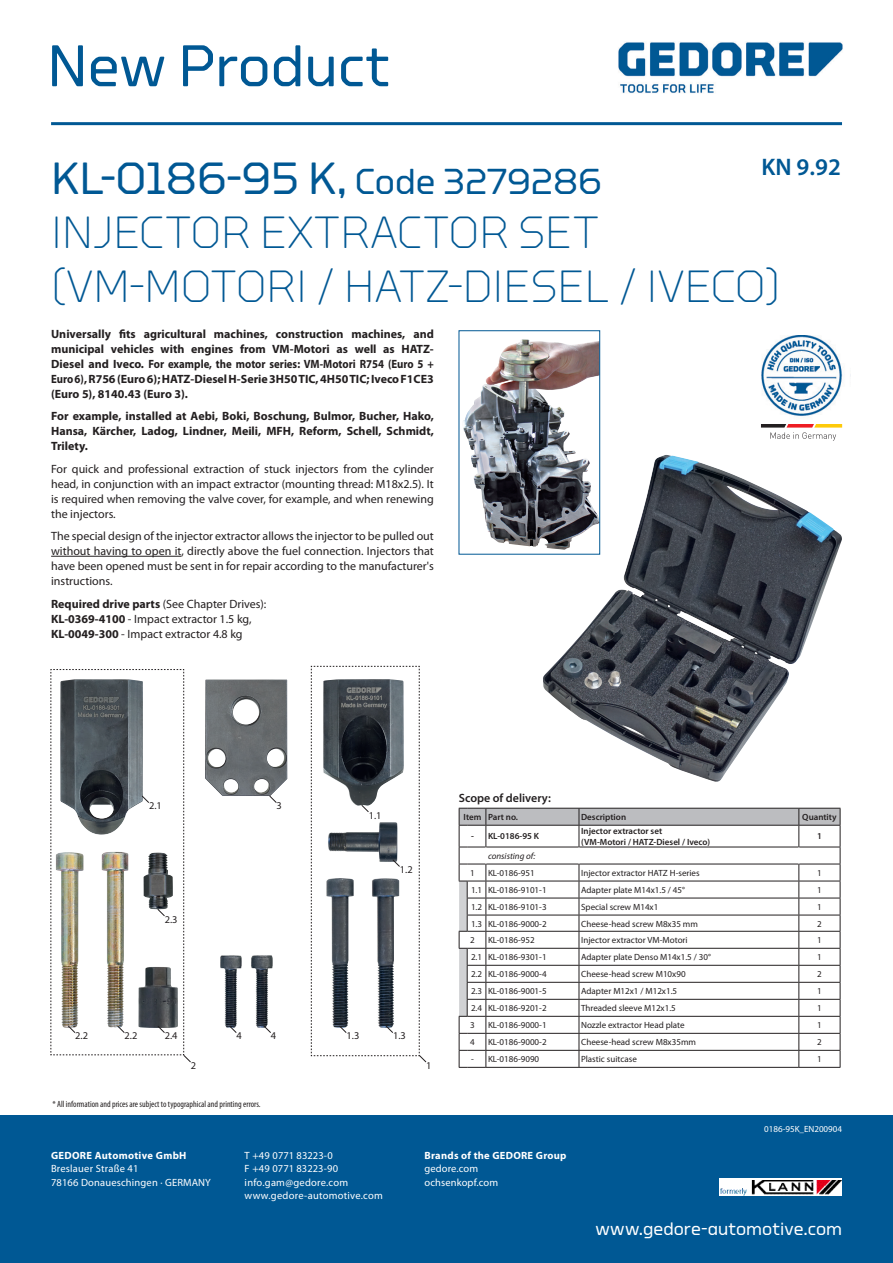
<style>
.page{position:relative;width:893px;height:1263px;background:#fff}
.page>*{position:absolute;margin:0;border:0;box-sizing:border-box;transform-origin:0 0}
.t1{font:58.5px "GEDORE Type";color:#005894}
.t2{font:300 45px/54px "GEDORE Type";color:#005894}
.t3{font:600 24px "Myriad Pro";color:#005894}
.t4{font:18px "GEDORE Type";color:#fff}
.t5{font:12px/15px "Myriad Pro";color:#231f20;text-align:justify}
.t6{font:700 12px/15px "Myriad Pro";color:#231f20;text-align:justify}
.t7{font:600 12px "Myriad Pro";color:#231f20}
.t8{font:10.5px/13.5px "Myriad Pro";letter-spacing:.015em;color:#fff}
.t9{font:700 10.5px "Myriad Pro";letter-spacing:.025em;color:#fff}
.t10{font:10.35px "Myriad Pro";color:#231f20}
.t11{font:9px "Myriad Pro";color:#231f20}
.t12{font:600 9px/10.8px "Myriad Pro";color:#231f20}
.t13{font:condensed 9px "Myriad Pro";color:#231f20}
.t14{font:9px "Myriad Pro";color:#fff}
.t15{font:italic 9px "Myriad Pro";color:#231f20}
.s1{font-weight:400}
.s2{font-weight:400;font-size:36px}
.s3{font-weight:700}
</style>
<div class="page">
<img style="left:618px;top:42px;width:225px;height:51px">
<div style="left:0;top:1115px;width:893px;height:148px;background:#005894"></div>
<hr style="left:51px;top:122px;width:791px;height:3px;background:#005894">
<div style="left:719px;top:1178px;width:123px;height:18px;background:#fff"></div>
<img style="left:720px;top:1180px;width:121px;height:16px">
<img style="left:543px;top:455px;width:299px;height:327px">
<hr style="left:51px;top:556px;width:130px;height:1px;background:#231f20">
<svg style="left:761px;top:424px;width:81px;height:17px"></svg>
<img style="left:761px;top:336px;width:82px;height:80px">
<svg style="left:459px;top:808px;width:382px;height:260px"></svg>
<img style="left:463px;top:339px;width:107px;height:211px">
<div style="left:459px;top:330px;width:141px;height:224px;border:1px solid #005894"></div>
<img style="left:205px;top:679px;width:106px;height:158px">
<svg style="left:268px;top:795px;width:10px;height:9px"></svg>
<svg style="left:263px;top:1025px;width:8px;height:8px"></svg>
<svg style="left:228px;top:1025px;width:9px;height:8px"></svg>
<svg style="left:51px;top:669px;width:140px;height:394px"></svg>
<svg style="left:311px;top:666px;width:116px;height:397px"></svg>
<h1 class="t1" style="left:47px;top:33px;width:345px">New Product</h1>
<h3 class="t3" style="left:761px;top:152px;width:81px">KN 9.92</h3>
<h2 class="t2" style="left:51px;top:150px;width:731px"><span class="s1">KL-0186-95 K,</span> <span class="s2">Code 3279286<br></span>INJECTOR EXTRACTOR SET (VM-MOTORI / HATZ-DIESEL / IVECO)</h2>
<p class="t6" style="left:51px;top:326px;width:384px">Universally fits agricultural machines, construction machines, and municipal vehicles with engines from VM-Motori as well as HATZ-Diesel and Iveco. For example, the motor series: VM-Motori R754 (Euro 5 + Euro 6), R756 (Euro 6); HATZ-Diesel H-Serie 3H50 TIC, 4H50 TIC; Iveco F1CE3 (Euro 5), 8140.43 (Euro 3).</p>
<p class="t6" style="left:51px;top:408px;width:384px">For example, installed at Aebi, Boki, Boschung, Bulmor, Bucher, Hako, Hansa, Kärcher, Ladog, Lindner, Meili, MFH, Reform, Schell, Schmidt, Trilety.</p>
<p class="t5" style="left:51px;top:461px;width:384px">For quick and professional extraction of stuck injectors from the cylinder head, in conjunction with an impact extractor (mounting thread: M18x2.5). It is required when removing the valve cover, for example, and when renewing the injectors.</p>
<p class="t5" style="left:51px;top:528px;width:384px">The special design of the injector extractor allows the injector to be pulled out without having to open it, directly above the fuel connection. Injectors that have been opened must be sent in for repair according to the manufacturer's instructions.</p>
<p class="t5" style="left:51px;top:596px;width:217px;text-align:left"><span class="s3">Required drive parts</span> (See Chapter Drives):<br><span class="s3">KL-0369-4100</span> - Impact extractor 1.5 kg,<br><span class="s3">KL-0049-300</span> - Impact extractor 4.8 kg</p>
<p class="t10" style="left:149px;top:799px;width:14px">2.1</p>
<p class="t10" style="left:165px;top:913px;width:14px">2.3</p>
<p class="t10" style="left:277px;top:799px;width:7px">3</p>
<p class="t10" style="left:369px;top:809px;width:14px">1.1</p>
<p class="t10" style="left:400px;top:863px;width:14px">1.2</p>
<p class="t10" style="left:75px;top:1029px;width:14px">2.2</p>
<p class="t10" style="left:125px;top:1029px;width:14px">2.2</p>
<p class="t10" style="left:165px;top:1029px;width:14px">2.4</p>
<p class="t10" style="left:237px;top:1029px;width:7px">4</p>
<p class="t10" style="left:271px;top:1029px;width:7px">4</p>
<p class="t10" style="left:347px;top:1029px;width:14px">1.3</p>
<p class="t10" style="left:393px;top:1029px;width:14px">1.3</p>
<p class="t10" style="left:191px;top:1059px;width:7px">2</p>
<p class="t10" style="left:426px;top:1059px;width:7px">1</p>
<p class="t13" style="left:52px;top:1099px;width:210px">* All information and prices are subject to typographical and printing errors.</p>
<p class="t7" style="left:459px;top:790px;width:94px">Scope of delivery:</p>
<p class="t12" style="left:464px;top:811px;width:56px">Item Part no.</p>
<p class="t12" style="left:581px;top:811px;width:47px">Description</p>
<p class="t12" style="left:802px;top:811px;width:36px">Quantity</p>
<p class="t12" style="left:471px;top:831px;width:70px">- KL-0186-95 K</p>
<p class="t12" style="left:581px;top:825px;width:131px">Injector extractor set<br>(VM-Motori / HATZ-Diesel / Iveco)</p>
<p class="t12" style="left:817px;top:831px;width:6px">1</p>
<p class="t15" style="left:488px;top:850px;width:49px">consisting of:</p>
<p class="t11" style="left:470px;top:867px;width:6px">1</p>
<p class="t11" style="left:488px;top:867px;width:48px">KL-0186-951</p>
<p class="t11" style="left:581px;top:867px;width:120px">Injector extractor HATZ H-series</p>
<p class="t11" style="left:817px;top:867px;width:6px">1</p>
<p class="t11" style="left:471px;top:884px;width:77px">1.1 KL-0186-9101-1</p>
<p class="t11" style="left:581px;top:884px;width:105px">Adapter plate M14x1.5 / 45°</p>
<p class="t11" style="left:817px;top:884px;width:6px">1</p>
<p class="t11" style="left:471px;top:901px;width:77px">1.2 KL-0186-9101-3</p>
<p class="t11" style="left:581px;top:901px;width:79px">Special screw M14x1</p>
<p class="t11" style="left:817px;top:901px;width:6px">1</p>
<p class="t11" style="left:471px;top:918px;width:77px">1.3 KL-0186-9000-2</p>
<p class="t11" style="left:581px;top:918px;width:118px">Cheese-head screw M8x35 mm</p>
<p class="t11" style="left:817px;top:918px;width:6px">2</p>
<p class="t11" style="left:470px;top:934px;width:6px">2</p>
<p class="t11" style="left:488px;top:934px;width:48px">KL-0186-952</p>
<p class="t11" style="left:581px;top:934px;width:108px">Injector extractor VM-Motori</p>
<p class="t11" style="left:817px;top:934px;width:6px">1</p>
<p class="t11" style="left:471px;top:951px;width:77px">2.1 KL-0186-9301-1</p>
<p class="t11" style="left:581px;top:951px;width:131px">Adapter plate Denso M14x1.5 / 30°</p>
<p class="t11" style="left:817px;top:951px;width:6px">1</p>
<p class="t11" style="left:471px;top:968px;width:77px">2.2 KL-0186-9000-4</p>
<p class="t11" style="left:581px;top:968px;width:106px">Cheese-head screw M10x90</p>
<p class="t11" style="left:817px;top:968px;width:6px">2</p>
<p class="t11" style="left:471px;top:985px;width:77px">2.3 KL-0186-9001-5</p>
<p class="t11" style="left:581px;top:985px;width:98px">Adapter M12x1 / M12x1.5</p>
<p class="t11" style="left:817px;top:985px;width:6px">1</p>
<p class="t11" style="left:471px;top:1002px;width:77px">2.4 KL-0186-9201-2</p>
<p class="t11" style="left:581px;top:1002px;width:96px">Threaded sleeve M12x1.5</p>
<p class="t11" style="left:817px;top:1002px;width:6px">1</p>
<p class="t11" style="left:470px;top:1019px;width:6px">3</p>
<p class="t11" style="left:488px;top:1019px;width:60px">KL-0186-9000-1</p>
<p class="t11" style="left:581px;top:1019px;width:105px">Nozzle extractor Head plate</p>
<p class="t11" style="left:817px;top:1019px;width:6px">1</p>
<p class="t11" style="left:470px;top:1037px;width:6px">4</p>
<p class="t11" style="left:488px;top:1037px;width:60px">KL-0186-9000-2</p>
<p class="t11" style="left:581px;top:1037px;width:116px">Cheese-head screw M8x35mm</p>
<p class="t11" style="left:817px;top:1037px;width:6px">2</p>
<p class="t11" style="left:471px;top:1054px;width:70px">- KL-0186-9090</p>
<p class="t11" style="left:581px;top:1054px;width:57px">Plastic suitcase</p>
<p class="t11" style="left:817px;top:1054px;width:6px">1</p>
<p class="t14" style="left:764px;top:1123px;width:79px">0186-95K_EN200904</p>
<p class="t9" style="left:51px;top:1148px;width:137px">GEDORE Automotive GmbH</p>
<p class="t8" style="left:51px;top:1162px;width:161px">Breslauer Straße 41<br>78166 Donaueschingen · GERMANY</p>
<p class="t8" style="left:245px;top:1148px;width:140px">T +49 0771 83223-0<br>F +49 0771 83223-90 info.gam@gedore.com www.gedore-automotive.com</p>
<p class="t9" style="left:424px;top:1148px;width:143px">Brands of the GEDORE Group</p>
<p class="t8" style="left:424px;top:1162px;width:75px">gedore.com ochsenkopf.com</p>
<h3 class="t4" style="left:595px;top:1218px;width:248px">www.gedore-automotive.com</h3>
</div>
